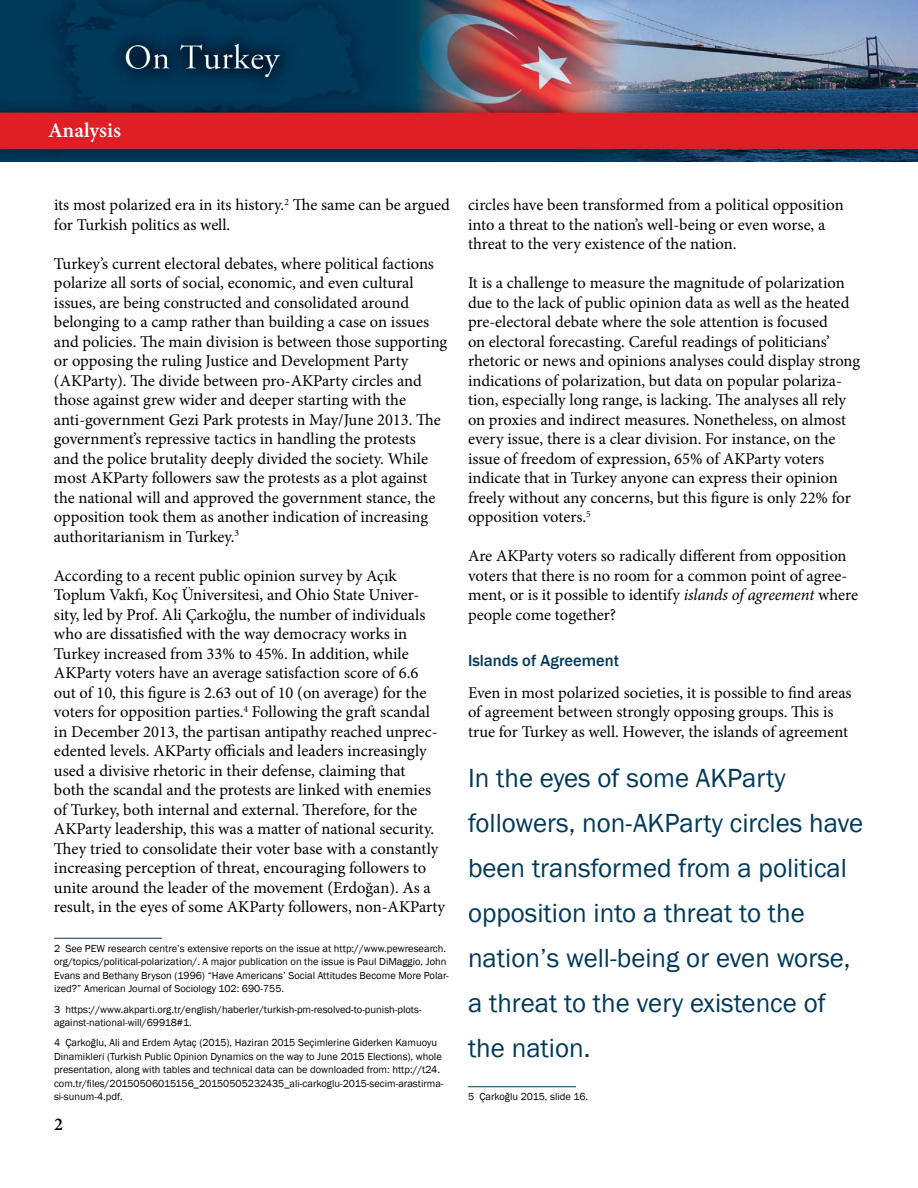
<style>
.page{position:relative;width:918px;height:1188px;background:#fff}
.page>*{position:absolute;margin:0;border:0;box-sizing:border-box;transform-origin:0 0}
.t1{font:27px/45px "Franklin Gothic";color:#00395a}
.t2{font:600 21px "Minion Pro";color:#fff}
.t3{font:600 18px "Minion Pro";color:#000}
.t4{font:16.5px/19.5px "Minion Pro";color:#000}
.t5{font:500 16.5px "Franklin Gothic";color:#00395a}
.t6{font:10.5px/13.5px "Franklin Gothic";color:#000}
.s1{font-style:italic}
</style>
<div class="page">
<img style="left:0;top:0;width:918px;height:162px">
<hr style="left:54px;top:938px;width:108px;height:1px;background:#00395a">
<hr style="left:468px;top:1086px;width:108px;height:1px;background:#00395a">
<p class="t2" style="left:48px;top:116px;width:75px">Analysis</p>
<p class="t4" style="left:54px;top:195px;width:398px">its most polarized era in its history.<sup>2</sup> The same can be argued for Turkish politics as well.</p>
<p class="t4" style="left:54px;top:254px;width:395px">Turkey’s current electoral debates, where political factions polarize all sorts of social, economic, and even cultural issues, are being constructed and consolidated around belonging to a camp rather than building a case on issues and policies. The main division is between those supporting or opposing the ruling Justice and Development Party (AKParty). The divide between pro-AKParty circles and those against grew wider and deeper starting with the anti-government Gezi Park protests in May/June 2013. The government’s repressive tactics in handling the protests<br>and the police brutality deeply divided the society. While most AKParty followers saw the protests as a plot against the national will and approved the government stance, the opposition took them as another indication of increasing authoritarianism in Turkey.<sup>3</sup></p>
<p class="t4" style="left:54px;top:566px;width:393px">According to a recent public opinion survey by Açık Toplum Vakfı, Koç Üniversitesi, and Ohio State Univer&shy;sity, led by Prof. Ali Çarkoğlu, the number of individuals who are dissatisfied with the way democracy works in Turkey increased from 33% to 45%. In addition, while AKParty voters have an average satisfaction score of 6.6<br>out of 10, this figure is 2.63 out of 10 (on average) for the voters for opposition parties.<sup>4</sup> Following the graft scandal in December 2013, the partisan antipathy reached unprec&shy;edented levels. AKParty officials and leaders increasingly used a divisive rhetoric in their defense, claiming that<br>both the scandal and the protests are linked with enemies of Turkey, both internal and external. Therefore, for the AKParty leadership, this was a matter of national security.<br>They tried to consolidate their voter base with a constantly increasing perception of threat, encouraging followers to unite around the leader of the movement (Erdoğan). As a result, in the eyes of some AKParty followers, non-AKParty</p>
<p class="t6" style="left:54px;top:942px;width:396px">2 See PEW research centre’s extensive reports on the issue at http://www.pewresearch. org/topics/political-polarization/. A major publication on the issue is Paul DiMaggio, John Evans and Bethany Bryson (1996) “Have Americans’ Social Attitudes Become More Polar&shy;ized?” American Journal of Sociology 102: 690-755.</p>
<p class="t6" style="left:54px;top:1002px;width:369px">3 https://www.akparti.org.tr/english/haberler/turkish-pm-resolved-to-punish-plots&shy;against-national-will/69918#1.</p>
<p class="t6" style="left:54px;top:1036px;width:391px">4 Çarkoğlu, Ali and Erdem Aytaç (2015), Haziran 2015 Seçimlerine Giderken Kamuoyu Dinamikleri (Turkish Public Opinion Dynamics on the way to June 2015 Elections), whole presentation, along with tables and technical data can be downloaded from: http://t24. com.tr/files/20150506015156_20150505232435_ali-carkoglu-2015-secim-arastirma&shy;si-sunum-4.pdf.</p>
<p class="t3" style="left:54px;top:1111px;width:10px">2</p>
<p class="t4" style="left:468px;top:195px;width:377px">circles have been transformed from a political opposition into a threat to the nation’s well-being or even worse, a threat to the very existence of the nation.</p>
<p class="t4" style="left:468px;top:273px;width:394px">It is a challenge to measure the magnitude of polarization due to the lack of public opinion data as well as the heated pre-electoral debate where the sole attention is focused<br>on electoral forecasting. Careful readings of politicians’ rhetoric or news and opinions analyses could display strong indications of polarization, but data on popular polariza&shy;tion, especially long range, is lacking. The analyses all rely on proxies and indirect measures. Nonetheless, on almost every issue, there is a clear division. For instance, on the issue of freedom of expression, 65% of AKParty voters indicate that in Turkey anyone can express their opinion freely without any concerns, but this figure is only 22% for opposition voters.<sup>5</sup></p>
<p class="t4" style="left:468px;top:546px;width:392px">Are AKParty voters so radically different from opposition voters that there is no room for a common point of agree&shy;ment, or is it possible to identify <span class="s1">islands of agreement</span> where people come together?</p>
<p class="t5" style="left:468px;top:650px;width:153px">Islands of Agreement</p>
<p class="t4" style="left:468px;top:683px;width:385px">Even in most polarized societies, it is possible to find areas of agreement between strongly opposing groups. This is true for Turkey as well. However, the islands of agreement</p>
<h1 class="t1" style="left:468px;top:756px;width:397px">In the eyes of some AKParty followers, non-AKParty circles have been transformed from a political opposition into a threat to the nation’s well-being or even worse, a threat to the very existence of the nation.</h1>
<p class="t6" style="left:468px;top:1090px;width:122px">5 Çarkoğlu 2015, slide 16.</p>
</div>
